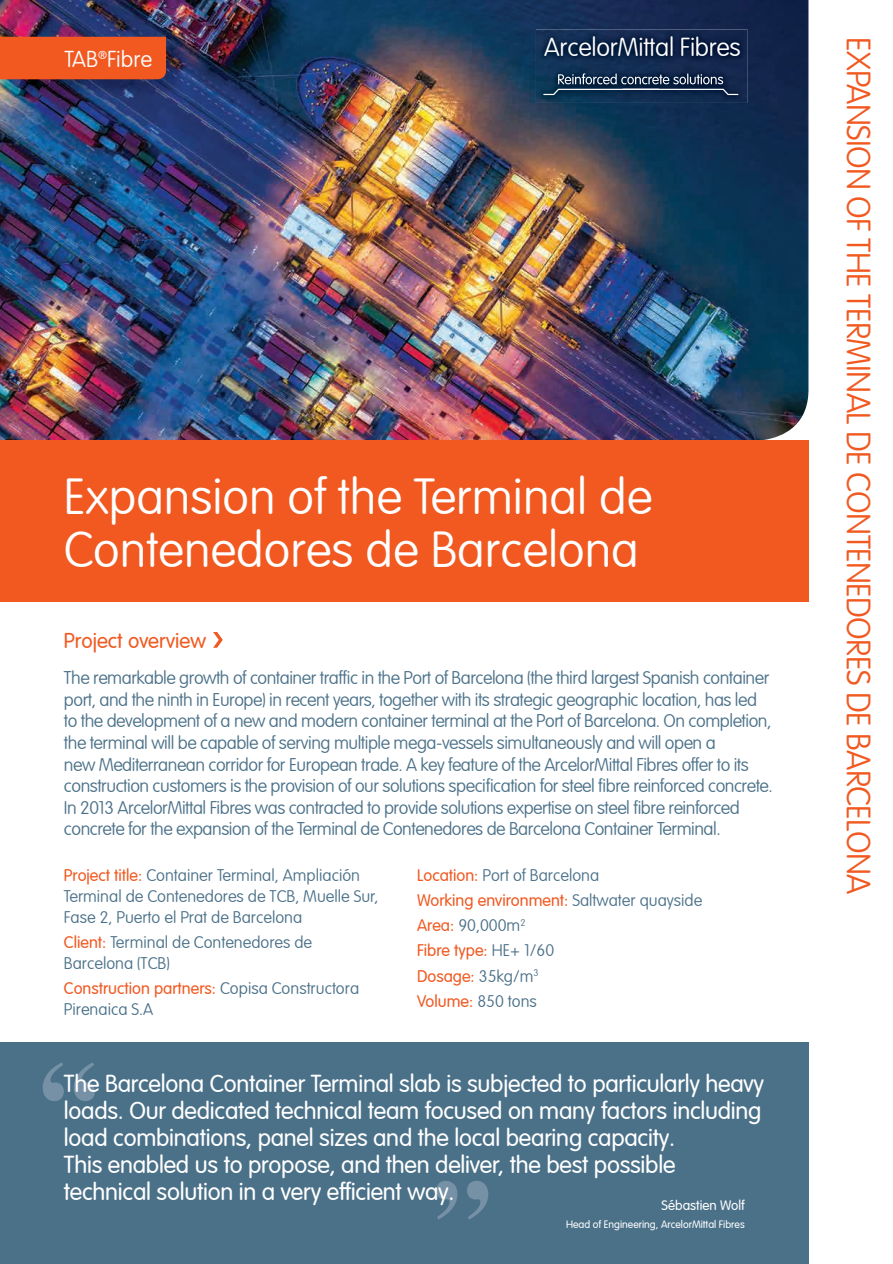
<style>
.page{position:relative;width:893px;height:1264px;background:#fff}
.page>*{position:absolute;margin:0;border:0;box-sizing:border-box;transform-origin:0 0}
.t1{font:100 49.5px/52.5px "VAG Rounded LT Pro";color:#fff}
.t2{font:100 33px "VAG Rounded LT Pro";letter-spacing:-.02em;color:#f15921}
.t3{font:100 25.5px "VAG Rounded LT Pro";letter-spacing:-.01em;color:#fff}
.t4{font:300 24px/27px "VAG Rounded LT Pro";letter-spacing:-.01em;color:#fff}
.t5{font:100 22.5px "VAG Rounded LT Pro";color:#fff}
.t6{font:300 21px "VAG Rounded LT Pro";color:#f15921}
.t7{font:100 18px/21.6px "VAG Rounded LT Pro";letter-spacing:-.025em;color:#4b7189}
.t8{font:100 16.5px/25.2px "VAG Rounded LT Pro";color:#4b7189}
.t9{font:300 13.5px "VAG Rounded LT Pro";color:#fff}
.t10{font:300 10.5px "VAG Rounded LT Pro";color:#fff}
.s1{font-weight:300;color:#f15921}
</style>
<div class="page">
<svg style="left:761px;top:0;width:47px;height:440px;background:#133251"></svg>
<img style="left:0;top:0;width:761px;height:440px">
<div style="left:0;top:440px;width:808px;height:162px;background:#f15921"></div>
<div style="left:0;top:1042px;width:808px;height:221px;background:#4b7189"></div>
<svg style="left:213px;top:632px;width:10px;height:15px"></svg>
<svg style="left:43px;top:1062px;width:52px;height:38px"></svg>
<svg style="left:436px;top:1181px;width:52px;height:38px"></svg>
<img style="left:0;top:39px;width:185px;height:59px">
<div style="left:0;top:37px;width:166px;height:42px;background:#f15921"></div>
<img style="left:536px;top:29px;width:211px;height:74px">
<svg style="left:542px;top:73px;width:197px;height:23px;background:#304762"></svg>
<p class="t5" style="left:64px;top:46px;width:89px">TAB®Fibre</p>
<h3 class="t3" style="left:544px;top:33px;width:198px">ArcelorMittal Fibres</h3>
<h1 class="t1" style="left:64px;top:472px;width:590px">Expansion of the Terminal de<br>Contenedores de Barcelona</h1>
<p class="t6" style="left:64px;top:628px;width:143px">Project overview</p>
<p class="t7" style="left:64px;top:667px;width:710px">The remarkable growth of container traffic in the Port of Barcelona (the third largest Spanish container port, and the ninth in Europe) in recent years, together with its strategic geographic location, has led to the development of a new and modern container terminal at the Port of Barcelona. On completion, the terminal will be capable of serving multiple mega-vessels simultaneously and will open a<br>new Mediterranean corridor for European trade. A key feature of the ArcelorMittal Fibres offer to its construction customers is the provision of our solutions specification for steel fibre reinforced concrete.<br>In 2013 ArcelorMittal Fibres was contracted to provide solutions expertise on steel fibre reinforced concrete for the expansion of the Terminal de Contenedores de Barcelona Container Terminal.</p>
<p class="t8" style="left:64px;top:864px;width:316px;line-height:21px"><span class="s1">Project title:</span> Container Terminal, Ampliación<br>Terminal de Contenedores de TCB, Muelle Sur,<br>Fase 2, Puerto el Prat de Barcelona</p>
<p class="t8" style="left:64px;top:932px;width:250px;line-height:21px"><span class="s1">Client:</span> Terminal de Contenedores de<br>Barcelona (TCB)</p>
<p class="t8" style="left:64px;top:978px;width:297px;line-height:21px"><span class="s1">Construction partners:</span> Copisa Constructora<br>Pirenaica S.A</p>
<p class="t8" style="left:417px;top:862px;width:287px"><span class="s1">Location:</span> Port of Barcelona<br><span class="s1">Working environment:</span> Saltwater quayside<br><span class="s1">Area:</span> 90,000m<sup>2<br></sup><span class="s1">Fibre type:</span> HE+ 1/60<br><span class="s1">Dosage:</span> 35kg/m<sup>3<br></sup><span class="s1">Volume:</span> 850 tons</p>
<p class="t4" style="left:64px;top:1070px;width:701px">The Barcelona Container Terminal slab is subjected to particularly heavy loads. Our dedicated technical team focused on many factors including load combinations, panel sizes and the local bearing capacity.<br>This enabled us to propose, and then deliver, the best possible technical solution in a very efficient way.</p>
<p class="t9" style="left:661px;top:1197px;width:84px">Sébastien Wolf</p>
<p class="t10" style="left:566px;top:1217px;width:180px">Head of Engineering, ArcelorMittal Fibres</p>
<h2 class="t2" style="left:877px;top:37px;width:858px;rotate:90deg">EXPANSION OF THE TERMINAL DE CONTENEDORES DE BARCELONA</h2>
</div>
